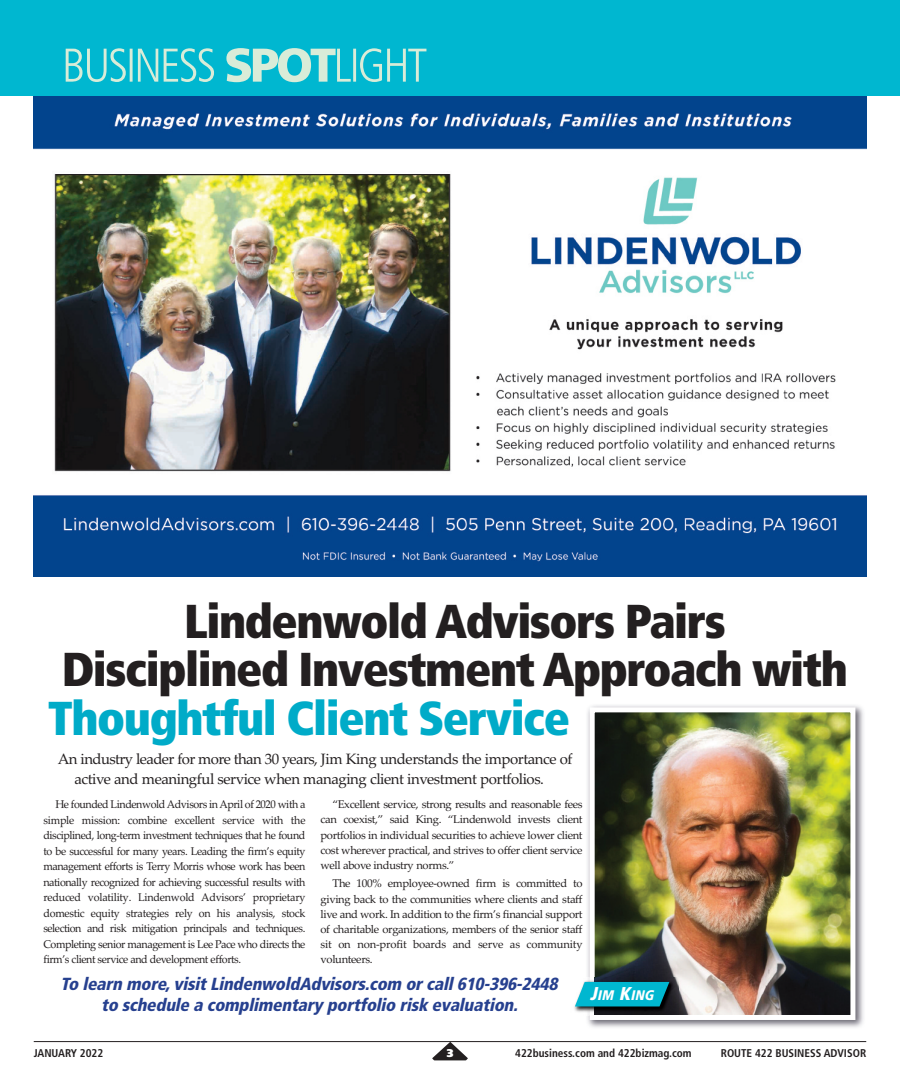
<style>
.page{position:relative;width:900px;height:1092px;background:#fff}
.page>*{position:absolute;margin:0;border:0;box-sizing:border-box;transform-origin:0 0}
.t1{font:900 condensed 47.5px/48.6px "Frutiger";letter-spacing:-.03em;color:#231f20;text-align:center}
.t2{font:900 condensed 47.5px "Frutiger";letter-spacing:-.03em;color:#00abc8}
.t3{font:italic 900 condensed 17.5px/21.2px "Frutiger";color:#26408f;text-align:center}
.t4{font:15px/20px "Palatino Linotype";letter-spacing:-.03em;color:#231f20}
.t5{font:italic 900 condensed 13.88px "Frutiger";color:#fff}
.t6{font:11.25px/15.5px "Palatino Linotype";letter-spacing:-.03em;color:#231f20;text-align:justify;scale:.96 1}
.t7{font:11.25px/15.2px "Palatino Linotype";letter-spacing:-.03em;color:#231f20;text-align:justify}
.t8{font:700 condensed 11.25px "Frutiger";color:#231f20}
.t9{font:900 11.25px "Frutiger";color:#fff}
.s1{font-size:18.5px}
</style>
<div class="page">
<img style="left:34px;top:95px;width:832px;height:481px">
<div style="left:0;top:0;width:900px;height:95px;background:#00b7d0"></div>
<hr style="left:34px;top:1041px;width:832px;height:1px;background:#231f20">
<svg style="left:432px;top:1041px;width:36px;height:19px"></svg>
<svg style="left:66px;top:48px;width:360px;height:34px"></svg>
<img style="left:587px;top:705px;width:277px;height:323px">
<img style="left:596px;top:713px;width:253px;height:300px">
<div style="left:590px;top:707px;width:265px;height:312px;border:5px solid #fff"></div>
<img style="left:574px;top:977px;width:21px;height:38px">
<img style="left:595px;top:1014px;width:83px;height:1px">
<img style="left:595px;top:977px;width:83px;height:37px">
<svg style="left:575px;top:981px;width:94px;height:25px;background:#0fadc3"></svg>
<h1 class="t1" style="left:62px;top:600px;width:788px">Lindenwold Advisors Pairs<br>Disciplined Investment Approach with</h1>
<h1 class="t2" style="left:48px;top:699px;width:524px">Thoughtful Client Service</h1>
<h3 class="t4" style="left:74px;top:748px;width:500px;text-indent:-17px">An industry leader for more than 30 years, Jim King understands the importance of active and meaningful service when managing client investment portfolios.</h3>
<p class="t6" style="left:43px;top:796px;width:275px;text-indent:12px">He founded Lindenwold Advisors in April of 2020 with a simple mission: combine excellent service with the disciplined, long-term investment techniques that he found to be successful for many years. Leading the firm’s equity management efforts is Terry Morris whose work has been nationally recognized for achieving successful results with reduced volatility. Lindenwold Advisors’ proprietary domestic equity strategies rely on his analysis, stock selection and risk mitigation principals and techniques.<br>Completing senior management is Lee Pace who directs the firm’s client service and development efforts.</p>
<p class="t7" style="left:321px;top:796px;width:264px;text-indent:12px">“Excellent service, strong results and reasonable fees can coexist,” said King. “Lindenwold invests client portfolios in individual securities to achieve lower client cost wherever practical, and strives to offer client service well above industry norms.”</p>
<p class="t7" style="left:321px;top:875px;width:264px;text-indent:12px">The 100% employee-owned firm is committed to giving back to the communities where clients and staff live and work. In addition to the firm’s financial support of charitable organizations, members of the senior staff sit on non-profit boards and serve as community volunteers.</p>
<h2 class="t3" style="left:61px;top:974px;width:502px">To learn more, visit LindenwoldAdvisors.com or call 610-396-2448 to schedule a complimentary portfolio risk evaluation.</h2>
<p class="t8" style="left:34px;top:1048px;width:71px">JANUARY 2022</p>
<p class="t9" style="left:447px;top:1048px;width:8px">3</p>
<p class="t8" style="left:515px;top:1048px;width:178px">422business.com and 422bizmag.com</p>
<p class="t8" style="left:721px;top:1048px;width:147px">ROUTE 422 BUSINESS ADVISOR</p>
<p class="t5" style="left:590px;top:989px;width:68px"><span class="s1">J</span>IM <span class="s1">K</span>ING</p>
</div>
